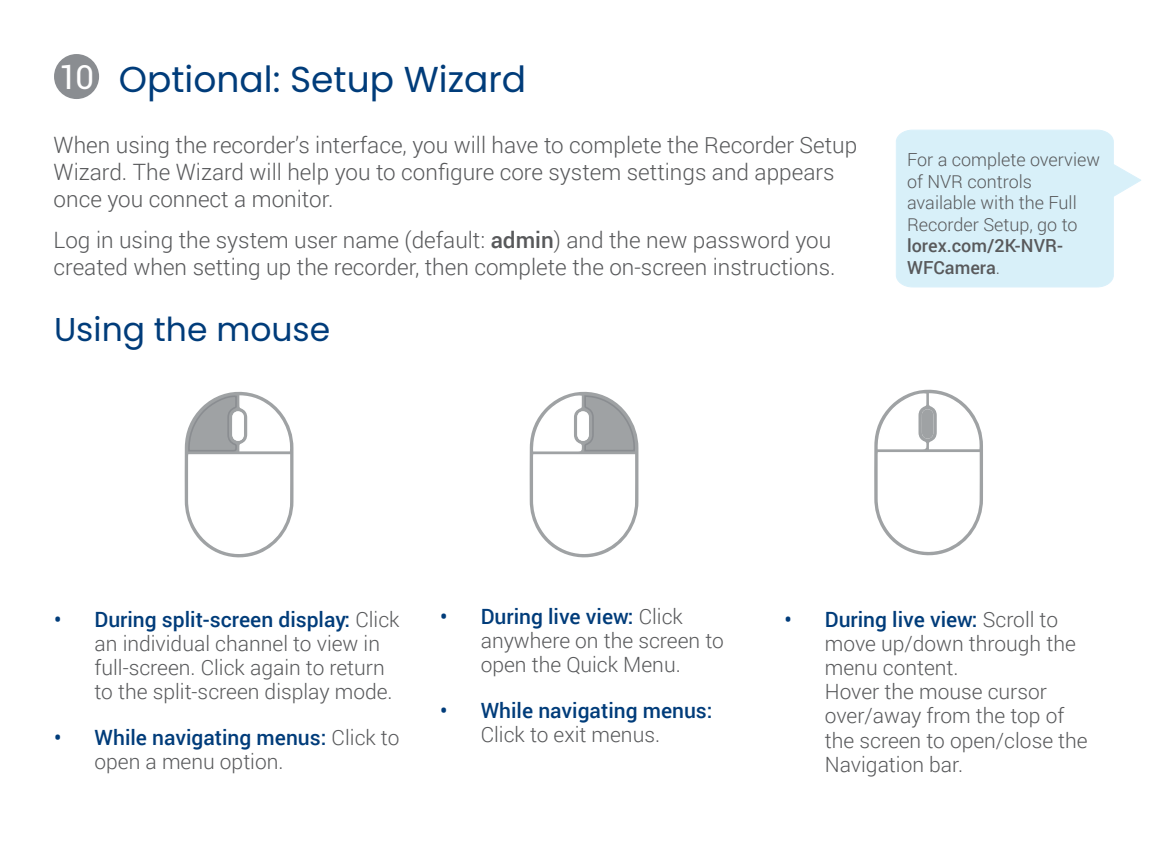
<style>
.page{position:relative;width:1167px;height:843px;background:#fff}
.page>*{position:absolute;margin:0;border:0;box-sizing:border-box;transform-origin:0 0}
.t1{font:36px "Poppins";color:#003c7a}
.t2{font:33px "Poppins";color:#003c7a}
.t3{font:33px "Roboto";color:#fff}
.t4{font:300 22.5px/27px "Roboto";color:#58595b}
.t5{font:300 21px/24px "Roboto";color:#58595b}
.t6{font:500 21px "Roboto";color:#003c7a}
.t7{font:300 18px/21.6px "Roboto";color:#58595b}
.t8{font:500 18px/21.6px "Roboto";color:#58595b}
.s1{font-weight:500}
.s2{font-weight:300}
.s3{font-weight:500;color:#003c7a}
</style>
<div class="page">
<svg style="left:185px;top:392px;width:108px;height:165px"></svg>
<svg style="left:529px;top:392px;width:109px;height:165px"></svg>
<svg style="left:874px;top:389px;width:109px;height:166px"></svg>
<div style="left:54px;top:54px;width:45px;height:45px;background:#8a8d91;border-radius:50%"></div>
<svg style="left:896px;top:129px;width:245px;height:159px;background:#dcf1f9"></svg>
<h1 class="t1" style="left:119px;top:58px;width:409px">Optional: Setup Wizard</h1>
<p class="t4" style="left:54px;top:131px;width:805px">When using the recorder’s interface, you will have to complete the Recorder Setup<br>Wizard. The Wizard will help you to configure core system settings and appears once you connect a monitor.</p>
<p class="t4" style="left:54px;top:225px;width:783px">Log in using the system user name (default: <span class="s1">admin</span>) and the new password you created when setting up the recorder, then complete the on-screen instructions.</p>
<h2 class="t2" style="left:54px;top:310px;width:278px">Using the mouse</h2>
<h2 class="t3" style="left:59px;top:54px;width:37px">10</h2>
<p class="t7" style="left:907px;top:148px;width:194px">For a complete overview of NVR controls available with the Full<br>Recorder Setup, go to</p>
<p class="t8" style="left:907px;top:234px;width:157px">lorex.com/2K-NVR-<br>WFCamera<span class="s2">.</span></p>
<p class="t5" style="left:95px;top:607px;width:306px;text-indent:-41px"><span class="s3">• During split-screen display:</span> Click an individual channel to view in full-screen. Click again to return to the split-screen display mode.</p>
<p class="t5" style="left:95px;top:724px;width:306px;text-indent:-41px"><span class="s3">• While navigating menus:</span> Click to open a menu option.</p>
<p class="t5" style="left:480px;top:604px;width:245px;text-indent:-41px"><span class="s3">• During live view:</span> Click anywhere on the screen to open the Quick Menu.</p>
<p class="t6" style="left:440px;top:695px;width:274px">• While navigating menus:</p>
<p class="t5" style="left:480px;top:721px;width:181px">Click to exit menus.</p>
<p class="t5" style="left:824px;top:607px;width:264px;text-indent:-41px"><span class="s3">• During live view:</span> Scroll to move up/down through the menu content.<br>Hover the mouse cursor over/away from the top of the screen to open/close the<br>Navigation bar.</p>
</div>
